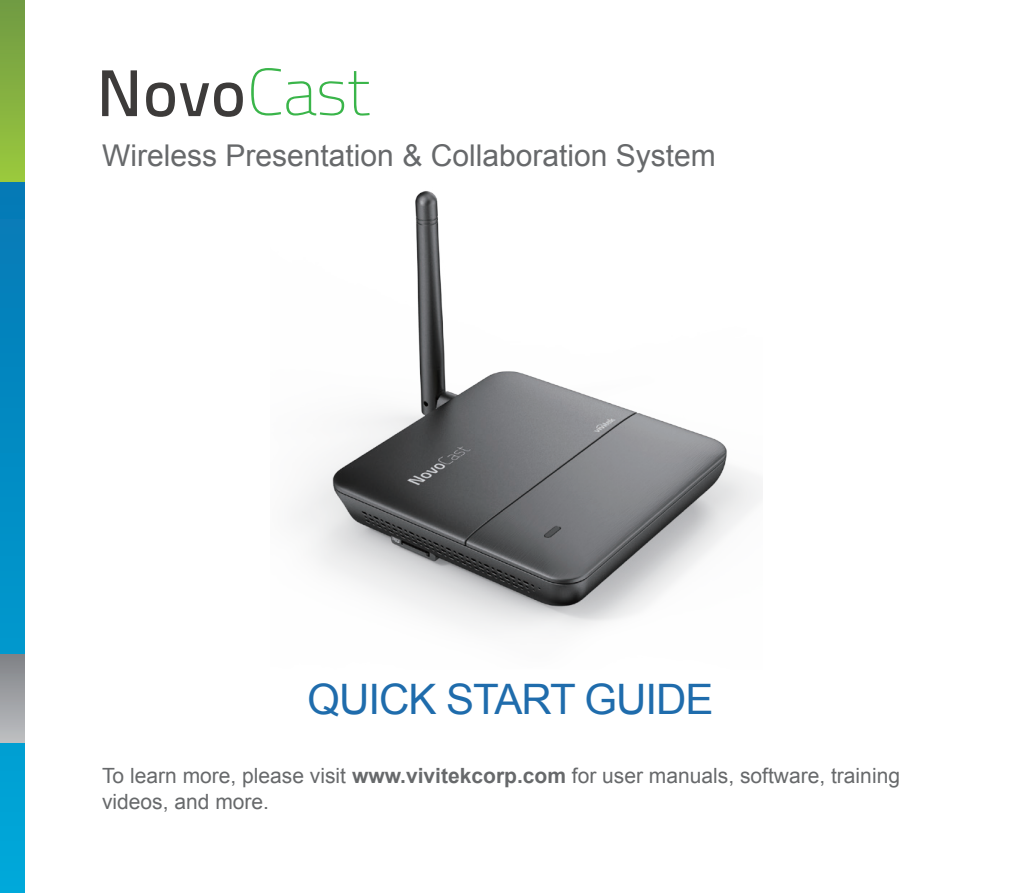
<style>
.page{position:relative;width:1021px;height:893px;background:#fff}
.page>*{position:absolute;margin:0;border:0;box-sizing:border-box;transform-origin:0 0}
.t1{font:42px "Arial";letter-spacing:-.025em;color:#1f6cac}
.t2{font:30px "Arial";color:#67696b}
.t3{font:21px/25.2px "Arial";color:#67696b}
.s1{font-weight:700}
</style>
<div class="page">
<svg style="left:0;top:182px;width:24px;height:711px"></svg>
<div style="left:0;top:0;width:24px;height:182px;background:linear-gradient(to bottom,#6f9943,#9ac83d)"></div>
<div style="left:0;top:654px;width:24px;height:88px;background:linear-gradient(to bottom,#7f8286,#bdbfc1)"></div>
<svg style="left:102px;top:70px;width:35px;height:46px"></svg>
<svg style="left:146px;top:82px;width:97px;height:35px"></svg>
<svg style="left:251px;top:68px;width:118px;height:48px"></svg>
<img style="left:293px;top:191px;width:470px;height:438px">
<h2 class="t2" style="left:102px;top:136px;width:615px">Wireless Presentation &amp; Collaboration System</h2>
<h1 class="t1" style="left:307px;top:672px;width:407px">QUICK START GUIDE</h1>
<p class="t3" style="left:102px;top:764px;width:799px">To learn more, please visit <span class="s1">www.vivitekcorp.com</span> for user manuals, software, training videos, and more.</p>
</div>
